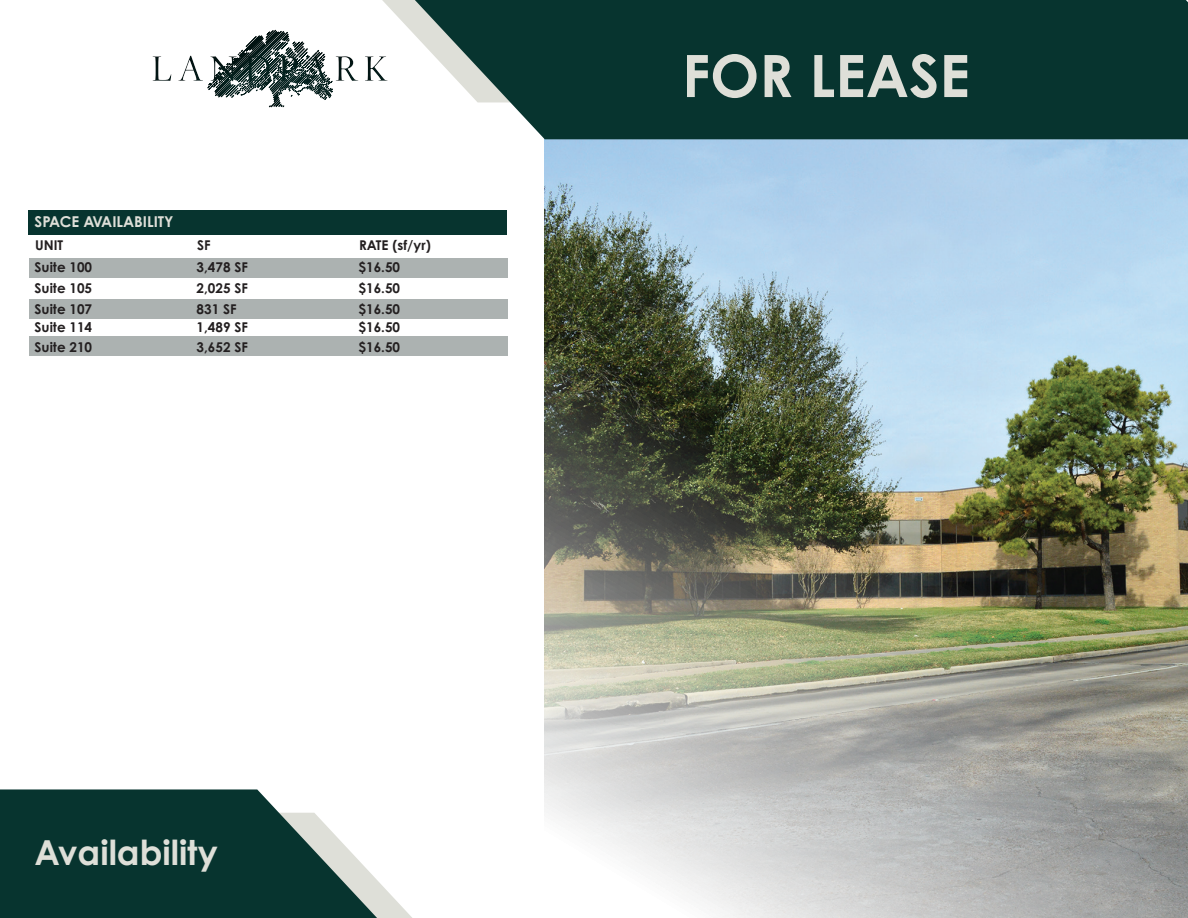
<style>
.page{position:relative;width:1188px;height:918px;background:#fff}
.page>*{position:absolute;margin:0;border:0;box-sizing:border-box;transform-origin:0 0}
.t1{font:700 58.5px "Century Gothic Pro";color:#dedfd8}
.t2{font:700 34.5px "Century Gothic Pro";color:#dedfd8}
.t3{font:700 15px "Century Gothic Pro";color:#dedfd8}
.t4{font:700 13.5px "Century Gothic Pro";color:#231f20}
</style>
<div class="page">
<img style="left:544px;top:139px;width:644px;height:779px">
<svg style="left:377px;top:880px;width:35px;height:38px"></svg>
<svg style="left:0;top:789px;width:377px;height:129px;background:#2d524e"></svg>
<div style="left:29px;top:210px;width:478px;height:24px;background:#07342f"></div>
<svg style="left:415px;top:0;width:773px;height:139px;background:#1a443f"></svg>
<div style="left:135px;top:20px;width:268px;height:108px;background:#231f20;opacity:.75"></div>
<div style="left:29px;top:258px;width:479px;height:20px;background:#acb2b1"></div>
<div style="left:29px;top:299px;width:479px;height:20px;background:#acb2b1"></div>
<div style="left:29px;top:336px;width:479px;height:20px;background:#acb2b1"></div>
<p class="t3" style="left:35px;top:212px;width:140px">SPACE AVAILABILITY</p>
<p class="t4" style="left:35px;top:237px;width:30px">UNIT</p>
<p class="t4" style="left:197px;top:237px;width:15px">SF</p>
<p class="t4" style="left:359px;top:237px;width:73px">RATE (sf/yr)</p>
<p class="t4" style="left:35px;top:259px;width:59px">Suite 100</p>
<p class="t4" style="left:197px;top:259px;width:53px">3,478 SF</p>
<p class="t4" style="left:359px;top:259px;width:43px">$16.50</p>
<p class="t4" style="left:35px;top:300px;width:59px">Suite 107</p>
<p class="t4" style="left:197px;top:300px;width:41px">831 SF</p>
<p class="t4" style="left:359px;top:300px;width:43px">$16.50</p>
<p class="t4" style="left:35px;top:319px;width:59px">Suite 114</p>
<p class="t4" style="left:197px;top:319px;width:53px">1,489 SF</p>
<p class="t4" style="left:359px;top:319px;width:43px">$16.50</p>
<p class="t4" style="left:35px;top:280px;width:59px">Suite 105</p>
<p class="t4" style="left:197px;top:280px;width:53px">2,025 SF</p>
<p class="t4" style="left:359px;top:280px;width:43px">$16.50</p>
<p class="t4" style="left:35px;top:339px;width:59px">Suite 210</p>
<p class="t4" style="left:197px;top:339px;width:53px">3,652 SF</p>
<p class="t4" style="left:359px;top:339px;width:43px">$16.50</p>
<p class="t2" style="left:34px;top:831px;width:185px">Availability</p>
<p class="t1" style="left:682px;top:39px;width:289px">FOR LEASE</p>
</div>
